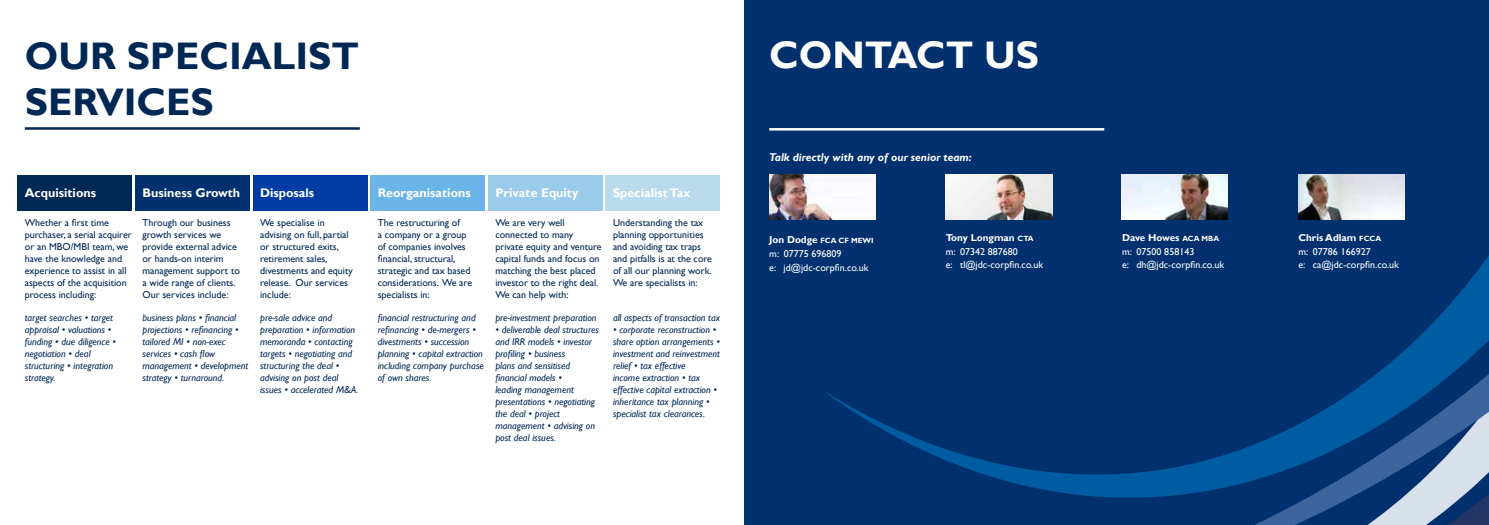
<style>
.page{position:relative;width:1489px;height:525px;background:#fff}
.page>*{position:absolute;margin:0;border:0;box-sizing:border-box;transform-origin:0 0}
.t1{font:700 38.38px "Gill Sans";color:#002855}
.t2{font:700 38.38px "Gill Sans";color:#fffffe}
.t3{font:700 12.5px "Gill Sans";color:#fff}
.t4{font:italic 700 11.25px "Gill Sans";color:#fffffe}
.t5{font:italic 10px/12px "Gill Sans";color:#002855}
.t6{font:10px/12px "Gill Sans";color:#002855}
.t7{font:10px/13.8px "Gill Sans";color:#fffffe}
.t8{font:700 7.5px "Gill Sans";color:#fffffe}
.s1{font-size:10px}
.s2{font-weight:700}
.s3{font-weight:700;font-size:7.5px}
</style>
<div class="page">
<div style="left:744px;top:0;width:744px;height:524px;background:#00306d"></div>
<img style="left:769px;top:175px;width:51px;height:44px">
<hr style="left:769px;top:128px;width:335px;height:2px;background:#fffffe">
<hr style="left:25px;top:127px;width:335px;height:3px;background:#002855">
<div style="left:18px;top:175px;width:114px;height:35px;background:#002855"></div>
<div style="left:135px;top:175px;width:114px;height:35px;background:#00306d"></div>
<div style="left:253px;top:175px;width:114px;height:35px;background:#003ca4"></div>
<div style="left:370px;top:175px;width:114px;height:35px;background:#6bb4e8"></div>
<div style="left:488px;top:175px;width:114px;height:35px;background:#9acbeb"></div>
<div style="left:605px;top:175px;width:114px;height:35px;background:#b9daec"></div>
<svg style="left:820px;top:128px;width:126px;height:332px"></svg>
<svg style="left:946px;top:128px;width:542px;height:396px"></svg>
<h1 class="t1" style="left:25px;top:33px;width:336px">OUR SPECIALIST</h1>
<h1 class="t2" style="left:769px;top:32px;width:271px">CONTACT US</h1>
<h1 class="t1" style="left:25px;top:79px;width:190px">SERVICES</h1>
<p class="t3" style="left:25px;top:185px;width:73px">Acquisitions</p>
<p class="t3" style="left:142px;top:185px;width:99px">Business Growth</p>
<p class="t3" style="left:260px;top:185px;width:56px">Disposals</p>
<p class="t3" style="left:378px;top:185px;width:94px">Reorganisations</p>
<p class="t3" style="left:495px;top:185px;width:84px">Private Equity</p>
<p class="t3" style="left:612px;top:185px;width:79px">Specialist Tax</p>
<p class="t6" style="left:25px;top:216px;width:108px">Whether a first time purchaser, a serial acquirer or an MBO/MBI team, we have the knowledge and experience to assist in all aspects of the acquisition process including:</p>
<p class="t5" style="left:25px;top:311px;width:93px">target searches • target appraisal • valuations • funding • due diligence • negotiation • deal structuring • integration strategy.</p>
<p class="t6" style="left:142px;top:216px;width:99px">Through our business growth services we provide external advice or hands-on interim management support to a wide range of clients.<br>Our services include:</p>
<p class="t5" style="left:142px;top:311px;width:107px">business plans • financial projections • refinancing • tailored MI • non-exec services • cash flow management • development strategy • turnaround.</p>
<p class="t6" style="left:260px;top:216px;width:94px">We specialise in advising on full, partial or structured exits, retirement sales, divestments and equity release. Our services include:</p>
<p class="t5" style="left:260px;top:311px;width:100px">pre-sale advice and preparation • information memoranda • contacting targets • negotiating and structuring the deal • advising on post deal issues • accelerated M&amp;A.</p>
<p class="t6" style="left:378px;top:216px;width:96px">The restructuring of<br>a company or a group of companies involves financial, structural, strategic and tax based considerations. We are specialists in:</p>
<p class="t5" style="left:378px;top:311px;width:108px">financial restructuring and refinancing • de-mergers • divestments • succession planning • capital extraction including company purchase of own shares.</p>
<p class="t6" style="left:495px;top:216px;width:108px">We are very well connected to many private equity and venture capital funds and focus on matching the best placed investor to the right deal.<br>We can help with:</p>
<p class="t5" style="left:495px;top:311px;width:103px">pre-investment preparation</p>
<p class="t5" style="left:495px;top:323px;width:105px">• deliverable deal structures and IRR models • investor profiling • business<br>plans and sensitised financial models •<br>leading management presentations • negotiating the deal • project management • advising on post deal issues.</p>
<p class="t6" style="left:613px;top:216px;width:100px">Understanding the tax planning opportunities and avoiding tax traps and pitfalls is at the core of all our planning work.<br>We are specialists in:</p>
<p class="t5" style="left:613px;top:311px;width:108px">all aspects of transaction tax</p>
<p class="t5" style="left:613px;top:323px;width:108px">• corporate reconstruction • share option arrangements • investment and reinvestment relief • tax effective<br>income extraction • tax effective capital extraction • inheritance tax planning • specialist tax clearances.</p>
<p class="t4" style="left:769px;top:151px;width:204px">Talk directly with any of our senior team:</p>
<p class="t8" style="left:769px;top:236px;width:106px"><span class="s1">Jon Dodge</span> FCA CF MEWI</p>
<p class="t7" style="left:769px;top:246px;width:101px">m: 07775 696809<br>e: jd@jdc-corpfin.co.uk</p>
<p class="t7" style="left:945px;top:230px;width:99px"><span class="s2">Tony Longman</span> <span class="s3">CTA </span>m: 07342 887680<br>e: tl@jdc-corpfin.co.uk</p>
<p class="t7" style="left:1121px;top:230px;width:104px"><span class="s2">Dave Howes</span> <span class="s3">ACA MBA </span>m: 07500 858143<br>e: dh@jdc-corpfin.co.uk</p>
<p class="t7" style="left:1298px;top:230px;width:102px"><span class="s2">Chris Adlam</span> <span class="s3">FCCA<br></span>m: 07786 166927<br>e: ca@jdc-corpfin.co.uk</p>
</div>
